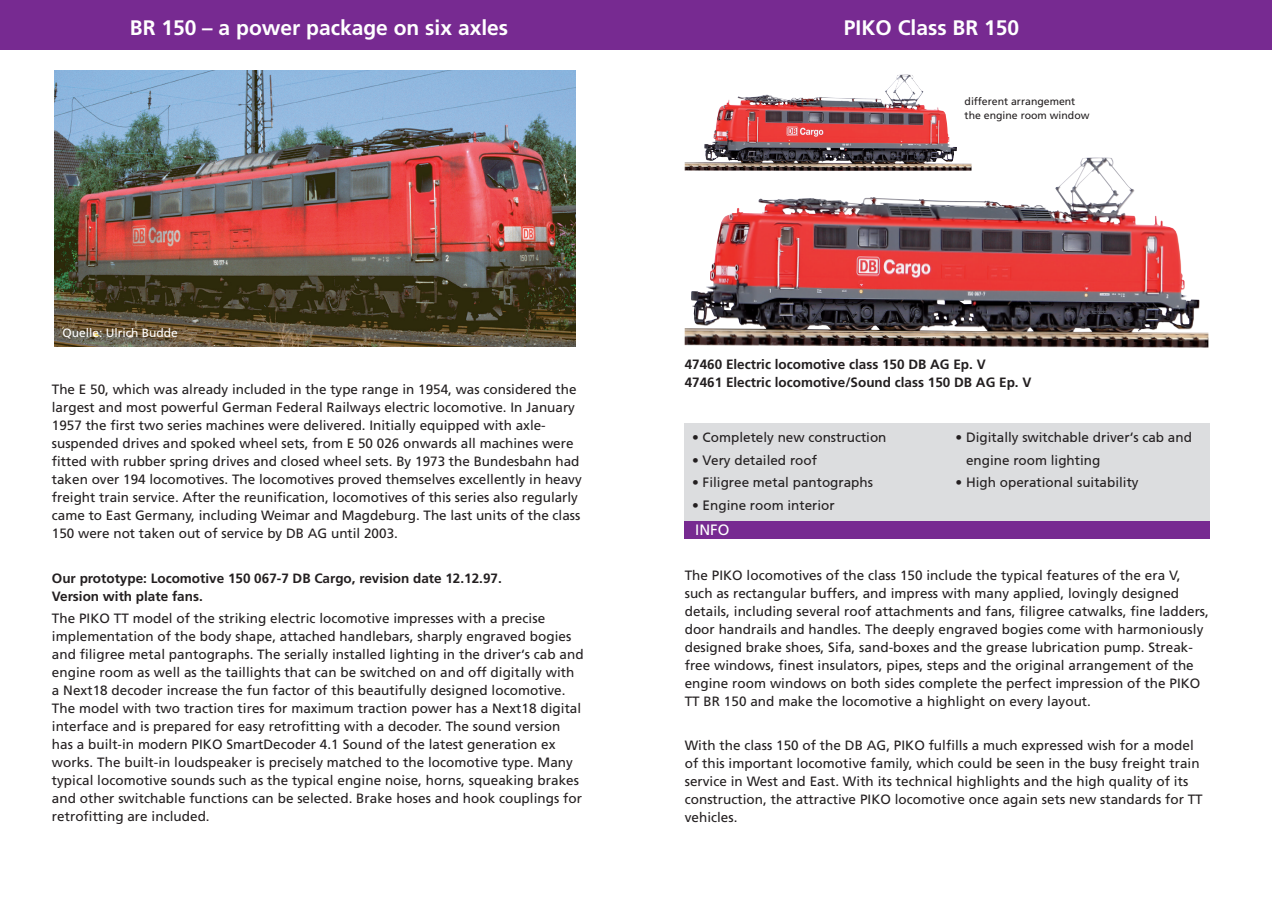
<style>
.page{position:relative;width:1272px;height:902px;background:#fff}
.page>*{position:absolute;margin:0;border:0;box-sizing:border-box;transform-origin:0 0}
.t1{font:700 21px "Frutiger LT Std";color:#fff}
.t2{font:15px "Frutiger LT Std";color:#fff}
.t3{font:13.5px/18px "Frutiger LT Std";letter-spacing:.005em;color:#231f20}
.t4{font:13.5px/22.5px "Frutiger CE";color:#231f20}
.t5{font:700 13.5px/18px "Frutiger LT Std";color:#231f20}
.t6{font:12px "Frutiger LT Std";color:#fff}
.t7{font:10.5px/13.5px "Frutiger LT Std";color:#231f20}
</style>
<div class="page">
<div style="left:0;top:0;width:1271px;height:49px;background:#772a91"></div>
<img style="left:684px;top:157px;width:524px;height:191px">
<img style="left:54px;top:70px;width:521px;height:276px">
<div style="left:683px;top:423px;width:526px;height:106px;background:#dcdddf"></div>
<div style="left:683px;top:521px;width:526px;height:17px;background:#772a91"></div>
<img style="left:684px;top:74px;width:287px;height:97px">
<h1 class="t1" style="left:130px;top:15px;width:380px">BR 150 – a power package on six axles</h1>
<h1 class="t1" style="left:844px;top:15px;width:177px">PIKO Class BR 150</h1>
<p class="t6" style="left:63px;top:325px;width:117px">Quelle: Ulrich Budde</p>
<p class="t3" style="left:52px;top:380px;width:531px">The E 50, which was already included in the type range in 1954, was considered the largest and most powerful German Federal Railways electric locomotive. In January 1957 the first two series machines were delivered. Initially equipped with axle&shy;suspended drives and spoked wheel sets, from E 50 026 onwards all machines were fitted with rubber spring drives and closed wheel sets. By 1973 the Bundesbahn had taken over 194 locomotives. The locomotives proved themselves excellently in heavy freight train service. After the reunification, locomotives of this series also regularly came to East Germany, including Weimar and Magdeburg. The last units of the class 150 were not taken out of service by DB AG until 2003.</p>
<p class="t5" style="left:52px;top:569px;width:451px">Our prototype: Locomotive 150 067-7 DB Cargo, revision date 12.12.97.<br>Version with plate fans.</p>
<p class="t3" style="left:52px;top:609px;width:533px">The PIKO TT model of the striking electric locomotive impresses with a precise implementation of the body shape, attached handlebars, sharply engraved bogies and filigree metal pantographs. The serially installed lighting in the driver‘s cab and engine room as well as the taillights that can be switched on and off digitally with a Next18 decoder increase the fun factor of this beautifully designed locomotive.<br>The model with two traction tires for maximum traction power has a Next18 digital interface and is prepared for easy retrofitting with a decoder. The sound version has a built-in modern PIKO SmartDecoder 4.1 Sound of the latest generation ex works. The built-in loudspeaker is precisely matched to the locomotive type. Many typical locomotive sounds such as the typical engine noise, horns, squeaking brakes and other switchable functions can be selected. Brake hoses and hook couplings for retrofitting are included.</p>
<p class="t7" style="left:964px;top:95px;width:126px">different arrangement the engine room window</p>
<p class="t5" style="left:684px;top:355px;width:348px">47460 Electric locomotive class 150 DB AG Ep. V<br>47461 Electric locomotive/Sound class 150 DB AG Ep. V</p>
<p class="t4" style="left:692px;top:426px;width:196px">• Completely new construction</p>
<p class="t4" style="left:692px;top:448px;width:126px">• Very detailed roof</p>
<p class="t4" style="left:692px;top:471px;width:182px">• Filigree metal pantographs</p>
<p class="t4" style="left:692px;top:493px;width:144px">• Engine room interior</p>
<p class="t2" style="left:695px;top:521px;width:36px">INFO</p>
<p class="t4" style="left:966px;top:426px;width:227px;text-indent:-11px">• Digitally switchable driver‘s cab and engine room lighting</p>
<p class="t4" style="left:955px;top:471px;width:185px">• High operational suitability</p>
<p class="t3" style="left:684px;top:566px;width:526px">The PIKO locomotives of the class 150 include the typical features of the era V, such as rectangular buffers, and impress with many applied, lovingly designed details, including several roof attachments and fans, filigree catwalks, fine ladders, door handrails and handles. The deeply engraved bogies come with harmoniously designed brake shoes, Sifa, sand-boxes and the grease lubrication pump. Streak&shy;free windows, finest insulators, pipes, steps and the original arrangement of the engine room windows on both sides complete the perfect impression of the PIKO TT BR 150 and make the locomotive a highlight on every layout.</p>
<p class="t3" style="left:684px;top:736px;width:519px">With the class 150 of the DB AG, PIKO fulfills a much expressed wish for a model of this important locomotive family, which could be seen in the busy freight train service in West and East. With its technical highlights and the high quality of its construction, the attractive PIKO locomotive once again sets new standards for TT vehicles.</p>
</div>
